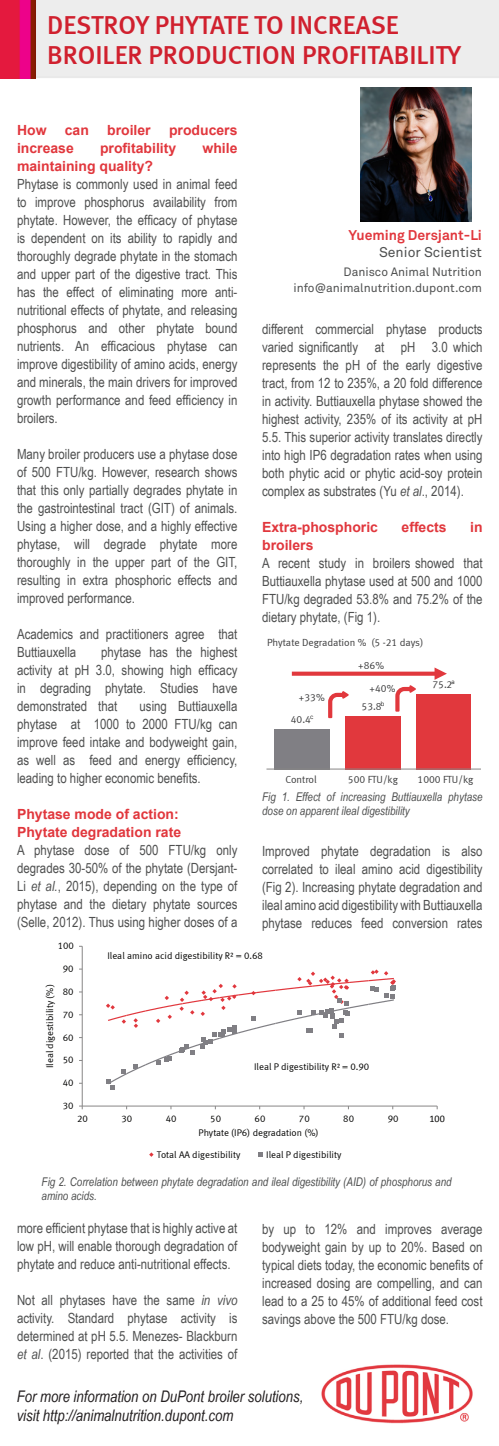
<style>
.page{position:relative;width:499px;height:1446px;background:#fff}
.page>*{position:absolute;margin:0;border:0;box-sizing:border-box;transform-origin:0 0}
.t1{font:26px/30px "Meta Medium LF";color:#d0202e}
.t2{font:italic 16px/19.2px "Arial Narrow";color:#231f20}
.t3{font:14px/18px "Arial Narrow";color:#4f5050;text-align:justify}
.t4{font:700 14px "Arial";color:#e1373d}
.t5{font:700 14px "Akkurat";color:#e1373d}
.t6{font:14px "Akkurat";color:#4f5050}
.t7{font:italic 12px/14px "Arial Narrow";color:#4f5050}
.t8{font:12px "Akkurat";color:#4f5050}
.t9{font:700 11.2px "Univers LT";letter-spacing:.02em;color:#050504}
.t10{font:10.4px "Meta Normal LF";color:#3e3e3f}
.t11{font:10px "Calibri";color:#050504}
.t12{font:9.6px "Meta Normal LF";color:#050504}
.t13{font:300 9.4px "Univers LT";letter-spacing:.005em;color:#050504}
.s1{font-style:italic}
</style>
<div class="page">
<img style="left:0;top:0;width:34px;height:78px">
<div style="left:34px;top:0;width:465px;height:78px;background:#ededed"></div>
<img style="left:360px;top:87px;width:112px;height:135px">
<img style="left:321px;top:1364px;width:152px;height:60px">
<div style="left:274px;top:729px;width:56px;height:40px;background:#807f84"></div>
<div style="left:345px;top:716px;width:56px;height:53px;background:#e1383d"></div>
<div style="left:416px;top:694px;width:55px;height:75px;background:#e1383d"></div>
<hr style="left:266px;top:769px;width:215px;height:1px;background:#878686">
<div style="left:292px;top:671px;width:145px;height:5px;background:#e1383d"></div>
<svg style="left:434px;top:667px;width:13px;height:13px"></svg>
<svg style="left:328px;top:691px;width:21px;height:28px"></svg>
<svg style="left:395px;top:685px;width:21px;height:27px"></svg>
<hr style="left:82px;top:946px;width:1px;height:160px;background:#878686">
<hr style="left:82px;top:1105px;width:355px;height:1px;background:#878686">
<svg style="left:79px;top:1105px;width:4px;height:4px"></svg>
<svg style="left:106px;top:969px;width:290px;height:121px"></svg>
<svg style="left:149px;top:1152px;width:5px;height:5px"></svg>
<svg style="left:259px;top:1152px;width:4px;height:5px"></svg>
<p class="t1" style="left:47px;top:10px;width:415px">DESTROY PHYTATE TO INCREASE<br>BROILER PRODUCTION PROFITABILITY</p>
<p class="t4" style="left:17px;top:121px;width:31px">How</p>
<p class="t4" style="left:65px;top:121px;width:26px">can</p>
<p class="t4" style="left:107px;top:121px;width:45px">broiler</p>
<p class="t4" style="left:169px;top:121px;width:70px">producers</p>
<p class="t4" style="left:17px;top:139px;width:58px">increase</p>
<p class="t4" style="left:100px;top:139px;width:78px">profitability</p>
<p class="t4" style="left:202px;top:139px;width:37px">while</p>
<p class="t4" style="left:17px;top:157px;width:138px">maintaining quality?</p>
<p class="t3" style="left:17px;top:174px;width:222px">Phytase is commonly used in animal feed to improve phosphorus availability from phytate. However, the efficacy of phytase is dependent on its ability to rapidly and thoroughly degrade phytate in the stomach and upper part of the digestive tract. This has the effect of eliminating more anti&shy;nutritional effects of phytate, and releasing phosphorus and other phytate bound nutrients. An efficacious phytase can improve digestibility of amino acids, energy and minerals, the main drivers for improved growth performance and feed efficiency in broilers.</p>
<p class="t3" style="left:17px;top:444px;width:222px">Many broiler producers use a phytase dose of 500 FTU/kg. However, research shows that this only partially degrades phytate in the gastrointestinal tract (GIT) of animals.<br>Using a higher dose, and a highly effective phytase, will degrade phytate more thoroughly in the upper part of the GIT, resulting in extra phosphoric effects and improved performance.</p>
<p class="t3" style="left:17px;top:624px;width:222px">Academics and practitioners agree that<br>Buttiauxella</p>
<p class="t3" style="left:17px;top:642px;width:222px;text-indent:84px">phytase has the highest activity at pH 3.0, showing high efficacy in degrading phytate. Studies have demonstrated that</p>
<p class="t3" style="left:17px;top:696px;width:222px;text-indent:123px">using Buttiauxella phytase at 1000 to 2000 FTU/kg can improve feed intake and bodyweight gain, as well as feed and energy efficiency, leading to higher economic benefits.</p>
<p class="t4" style="left:17px;top:805px;width:163px">Phytase mode of action:</p>
<p class="t4" style="left:17px;top:823px;width:166px">Phytate degradation rate</p>
<p class="t3" style="left:17px;top:840px;width:222px">A phytase dose of 500 FTU/kg only degrades 30-50% of the phytate (Dersjant-Li <span class="s1">et al.</span>, 2015), depending on the type of phytase and the dietary phytate sources (Selle, 2012). Thus using higher doses of a</p>
<p class="t12" style="left:58px;top:940px;width:18px">100</p>
<p class="t5" style="left:348px;top:226px;width:135px">Yueming Dersjant-Li</p>
<p class="t6" style="left:379px;top:243px;width:104px">Senior Scientist</p>
<p class="t8" style="left:344px;top:265px;width:140px">Danisco Animal Nutrition</p>
<p class="t8" style="left:293px;top:281px;width:190px">info@animalnutrition.dupont.com</p>
<p class="t3" style="left:262px;top:320px;width:222px">different commercial phytase products varied significantly at pH 3.0 which represents the pH of the early digestive tract, from 12 to 235%, a 20 fold difference in activity. Buttiauxella phytase showed the highest activity, 235% of its activity at pH 5.5. This superior activity translates directly into high IP6 degradation rates when using both phytic acid or phytic acid-soy protein complex as substrates (Yu <span class="s1">et al</span>., 2014).</p>
<p class="t4" style="left:262px;top:518px;width:117px">Extra-phosphoric</p>
<p class="t4" style="left:401px;top:518px;width:47px">effects</p>
<p class="t4" style="left:470px;top:518px;width:14px">in</p>
<p class="t4" style="left:262px;top:536px;width:53px">broilers</p>
<p class="t3" style="left:262px;top:554px;width:222px">A recent study in broilers showed that Buttiauxella phytase used at 500 and 1000<br>FTU/kg degraded 53.8% and 75.2% of the dietary phytate, (Fig 1).</p>
<p class="t9" style="left:318px;top:634px;width:184px">Phytate degradation(%, 5-21 days)</p>
<p class="t10" style="left:267px;top:636px;width:158px">Phytate Degradation % (5 -21 days)</p>
<p class="t10" style="left:299px;top:691px;width:28px">+33%</p>
<p class="t10" style="left:291px;top:714px;width:24px">40.4<sup>c</sup></p>
<p class="t10" style="left:358px;top:659px;width:28px">+86%</p>
<p class="t10" style="left:369px;top:682px;width:28px">+40%</p>
<p class="t10" style="left:361px;top:700px;width:24px">53.8<sup>b</sup></p>
<p class="t10" style="left:432px;top:679px;width:24px">75.2<sup>a</sup></p>
<p class="t10" style="left:286px;top:773px;width:33px">Control</p>
<p class="t10" style="left:348px;top:773px;width:51px">500 FTU/kg</p>
<p class="t10" style="left:418px;top:773px;width:57px">1000 FTU/kg</p>
<p class="t13" style="left:287px;top:775px;width:32px">Control</p>
<p class="t13" style="left:351px;top:775px;width:44px">Axtra PHY</p>
<p class="t13" style="left:422px;top:775px;width:44px">Axtra PHY</p>
<p class="t7" style="left:262px;top:789px;width:222px">Fig 1. Effect of increasing Buttiauxella phytase dose on apparent ileal digestibility</p>
<p class="t3" style="left:262px;top:842px;width:222px">Improved phytate degradation is also correlated to ileal amino acid digestibility (Fig 2). Increasing phytate degradation and ileal amino acid digestibility with Buttiauxella phytase reduces feed conversion rates</p>
<p class="t12" style="left:44px;top:1068px;width:86px;rotate:-90deg">Ileal digestibility (%)</p>
<p class="t12" style="left:63px;top:963px;width:12px">90</p>
<p class="t12" style="left:63px;top:986px;width:12px">80</p>
<p class="t12" style="left:63px;top:1009px;width:12px">70</p>
<p class="t12" style="left:63px;top:1031px;width:12px">60</p>
<p class="t12" style="left:63px;top:1054px;width:12px">50</p>
<p class="t12" style="left:63px;top:1077px;width:12px">40</p>
<p class="t12" style="left:63px;top:1100px;width:12px">30</p>
<p class="t12" style="left:107px;top:950px;width:157px">Ileal amino acid digestibility R² = 0.68</p>
<p class="t12" style="left:254px;top:1061px;width:117px">Ileal P digestibility R² = 0.90</p>
<p class="t12" style="left:77px;top:1113px;width:12px">20</p>
<p class="t12" style="left:122px;top:1113px;width:12px">30</p>
<p class="t12" style="left:166px;top:1113px;width:12px">40</p>
<p class="t12" style="left:210px;top:1113px;width:12px">50</p>
<p class="t12" style="left:255px;top:1113px;width:12px">60</p>
<p class="t12" style="left:299px;top:1113px;width:12px">70</p>
<p class="t12" style="left:343px;top:1113px;width:12px">80</p>
<p class="t12" style="left:388px;top:1113px;width:12px">90</p>
<p class="t11" style="left:429px;top:1112px;width:17px">100</p>
<p class="t12" style="left:198px;top:1127px;width:122px">Phytate (IP6) degradation (%)</p>
<p class="t12" style="left:157px;top:1148px;width:85px">Total AA digestibility</p>
<p class="t12" style="left:266px;top:1148px;width:77px">Ileal P digestibility</p>
<p class="t7" style="left:42px;top:1175px;width:411px">Fig 2. Correlation between phytate degradation and ileal digestibility (AID) of phosphorus and amino acids.</p>
<p class="t3" style="left:17px;top:1218px;width:222px">more efficient phytase that is highly active at low pH, will enable thorough degradation of phytate and reduce anti-nutritional effects.</p>
<p class="t3" style="left:17px;top:1290px;width:222px">Not all phytases have the same <span class="s1">in vivo </span>activity. Standard phytase activity is determined at pH 5.5. Menezes- Blackburn <span class="s1">et al</span>. (2015) reported that the activities of</p>
<p class="t3" style="left:262px;top:1220px;width:222px">by up to 12% and improves average bodyweight gain by up to 20%. Based on typical diets today, the economic benefits of increased dosing are compelling, and can lead to a 25 to 45% of additional feed cost savings above the 500 FTU/kg dose.</p>
<p class="t2" style="left:17px;top:1386px;width:288px">For more information on DuPont broiler solutions, visit http://animalnutrition.dupont.com</p>
</div>
